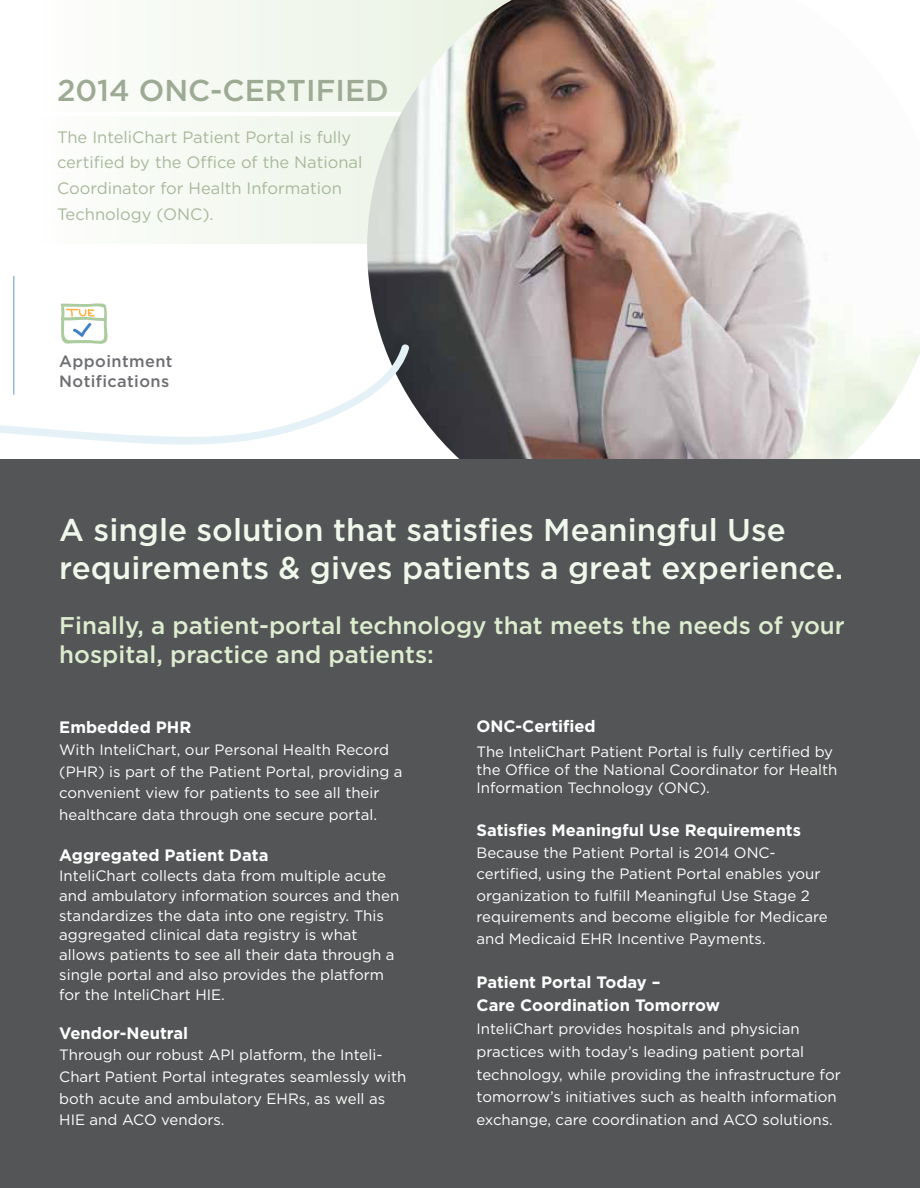
<style>
.page{position:relative;width:920px;height:1188px;background:#fff}
.page>*{position:absolute;margin:0;border:0;box-sizing:border-box;transform-origin:0 0}
.t1{font:500 31.5px/37.8px "Gotham";color:#f0f7eb}
.t2{font:500 30.15px "Gotham";color:#9daa94}
.t3{font:500 24.15px/29px "Gotham";color:#ddedd0}
.t4{font:700 16.5px/22.8px "Gotham";color:#fff}
.t5{font:16.5px/25.8px "Gotham";color:#a9b89b}
.t6{font:500 16.35px/19.6px "Gotham";letter-spacing:.025em;color:#6d6e71}
.t7{font:15px/21.6px "Gotham";color:#fff}
</style>
<div class="page">
<div style="left:23px;top:0;width:680px;height:244px;background:#f6f9f3"></div>
<hr style="left:19px;top:112px;width:445px;height:4px;background:#fff">
<img style="left:367px;top:0;width:553px;height:460px">
<div style="left:0;top:460px;width:920px;height:728px;background:#545556"></div>
<svg style="left:60px;top:303px;width:48px;height:39px"></svg>
<hr style="left:14px;top:276px;width:1px;height:119px;background:#5d96c9">
<svg style="left:0;top:342px;width:410px;height:118px"></svg>
<h2 class="t2" style="left:57px;top:73px;width:333px">2014 ONC-CERTIFIED</h2>
<p class="t5" style="left:57px;top:124px;width:307px">The InteliChart Patient Portal is fully certified by the Office of the National Coordinator for Health Information Technology (ONC).</p>
<p class="t6" style="left:59px;top:351px;width:115px">Appointment<br>Notifications</p>
<h1 class="t1" style="left:59px;top:510px;width:785px">A single solution that satisfies Meaningful Use requirements &amp; gives patients a great experience.</h1>
<h3 class="t3" style="left:59px;top:611px;width:787px">Finally, a patient-portal technology that meets the needs of your hospital, practice and patients:</h3>
<p class="t4" style="left:59px;top:716px;width:133px">Embedded PHR</p>
<p class="t7" style="left:59px;top:739px;width:345px">With InteliChart, our Personal Health Record (PHR) is part of the Patient Portal, providing a convenient view for patients to see all their healthcare data through one secure portal.</p>
<p class="t4" style="left:59px;top:844px;width:211px">Aggregated Patient Data</p>
<p class="t7" style="left:59px;top:866px;width:341px;line-height:19.8px">InteliChart collects data from multiple acute and ambulatory information sources and then standardizes the data into one registry. This aggregated clinical data registry is what allows patients to see all their data through a single portal and also provides the platform for the InteliChart HIE.</p>
<p class="t4" style="left:59px;top:1021px;width:130px">Vendor-Neutral</p>
<p class="t7" style="left:59px;top:1044px;width:348px">Through our robust API platform, the Inteli-Chart Patient Portal integrates seamlessly with both acute and ambulatory EHRs, as well as HIE and ACO vendors.</p>
<p class="t4" style="left:476px;top:715px;width:121px">ONC-Certified</p>
<p class="t7" style="left:476px;top:742px;width:362px;line-height:18px">The InteliChart Patient Portal is fully certified by the Office of the National Coordinator for Health<br>Information Technology (ONC).</p>
<p class="t4" style="left:476px;top:818px;width:326px">Satisfies Meaningful Use Requirements</p>
<p class="t7" style="left:476px;top:841px;width:352px">Because the Patient Portal is 2014 ONC&shy;certified, using the Patient Portal enables your organization to fulfill Meaningful Use Stage 2 requirements and become eligible for Medicare and Medicaid EHR Incentive Payments.</p>
<p class="t4" style="left:476px;top:971px;width:245px">Patient Portal Today –<br>Care Coordination Tomorrow</p>
<p class="t7" style="left:476px;top:1017px;width:366px;line-height:22.8px">InteliChart provides hospitals and physician practices with today’s leading patient portal technology, while providing the infrastructure for tomorrow’s initiatives such as health information exchange, care coordination and ACO solutions.</p>
</div>
